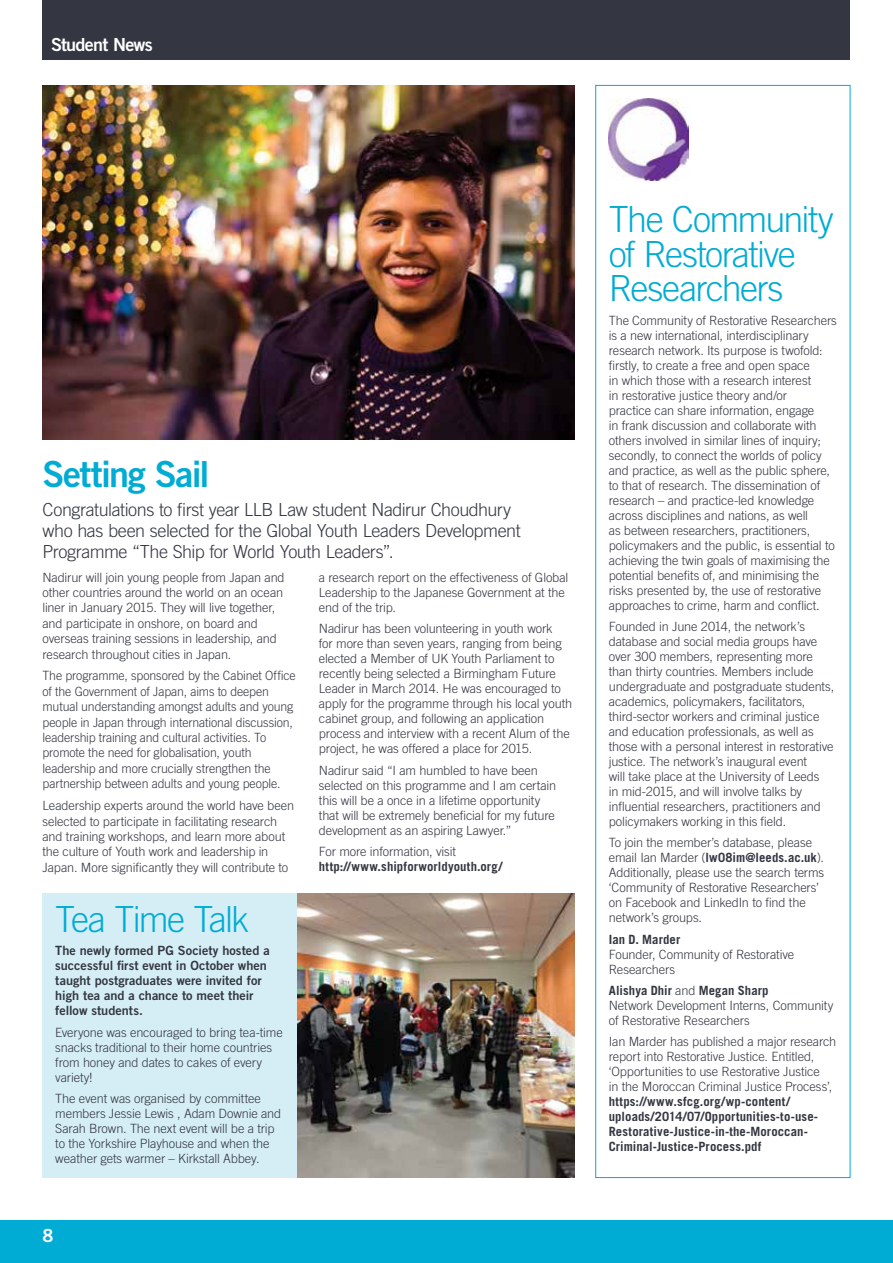
<style>
.page{position:relative;width:893px;height:1263px;background:#fff}
.page>*{position:absolute;margin:0;border:0;box-sizing:border-box;transform-origin:0 0}
.t1{font:300 36px/34.5px "Trade Gothic LT Std";letter-spacing:-.045em;color:#00acd4}
.t2{font:36px "Trade Gothic LT Std Bd 2";letter-spacing:-.04em;color:#00acd4}
.t3{font:300 18px/21px "Trade Gothic LT Std";letter-spacing:-.025em;color:#343741}
.t4{font:18px "Trade Gothic LT Std Bd 2";letter-spacing:-.04em;color:#fff}
.t5{font:300 12.75px/15px "Trade Gothic LT Std";letter-spacing:-.01em;color:#343741}
.t6{font:700 12.75px/15px "Trade Gothic LT Std";letter-spacing:.01em;color:#343741}
.t7{font:12.75px/15px "Trade Gothic LT Std Bd 2";color:#343741}
.s1{font-weight:700}
</style>
<div class="page">
<div style="left:0;top:1220px;width:893px;height:43px;background:#00acd4"></div>
<div style="left:43px;top:0;width:807px;height:60px;background:#343741"></div>
<img style="left:43px;top:85px;width:531px;height:354px">
<div style="left:43px;top:893px;width:255px;height:285px;background:#d5eef6"></div>
<img style="left:298px;top:893px;width:276px;height:285px">
<img style="left:609px;top:99px;width:79px;height:81px">
<h2 class="t4" style="left:51px;top:33px;width:103px">Student News</h2>
<h1 class="t2" style="left:43px;top:451px;width:168px">Setting Sail</h1>
<h2 class="t3" style="left:43px;top:499px;width:480px">Congratulations to first year LLB Law student Nadirur Choudhury who has been selected for the Global Youth Leaders Development<br>Programme “The Ship for World Youth Leaders”.</h2>
<p class="t5" style="left:43px;top:569px;width:244px;line-height:15.5px">Nadirur will join young people from Japan and other countries around the world on an ocean liner in January 2015. They will live together, and participate in onshore, on board and overseas training sessions in leadership, and research throughout cities in Japan.</p>
<p class="t5" style="left:43px;top:668px;width:255px;line-height:15.5px">The programme, sponsored by the Cabinet Office of the Government of Japan, aims to deepen mutual understanding amongst adults and young people in Japan through international discussion, leadership training and cultural activities. To promote the need for globalisation, youth leadership and more crucially strengthen the partnership between adults and young people.</p>
<p class="t5" style="left:43px;top:798px;width:253px;line-height:15.5px">Leadership experts around the world have been selected to participate in facilitating research and training workshops, and learn more about the culture of Youth work and leadership in Japan. More significantly they will contribute to</p>
<p class="t5" style="left:319px;top:569px;width:251px">a research report on the effectiveness of Global<br>Leadership to the Japanese Government at the end of the trip.</p>
<p class="t5" style="left:319px;top:621px;width:255px">Nadirur has been volunteering in youth work<br>for more than seven years, ranging from being elected a Member of UK Youth Parliament to recently being selected a Birmingham Future Leader in March 2014. He was encouraged to apply for the programme through his local youth cabinet group, and following an application process and interview with a recent Alum of the project, he was offered a place for 2015.</p>
<p class="t5" style="left:319px;top:762px;width:239px">Nadirur said “I am humbled to have been selected on this programme and I am certain this will be a once in a lifetime opportunity that will be extremely beneficial for my future development as an aspiring Lawyer.”</p>
<p class="t5" style="left:319px;top:844px;width:139px">For more information, visit</p>
<p class="t6" style="left:319px;top:859px;width:185px">http://www.shipforworldyouth.org/</p>
<h1 class="t1" style="left:55px;top:901px;width:195px">Tea Time Talk</h1>
<p class="t7" style="left:55px;top:943px;width:216px">The newly formed PG Society hosted a successful first event in October when taught postgraduates were invited for high tea and a chance to meet their fellow students.</p>
<p class="t5" style="left:55px;top:1024px;width:229px">Everyone was encouraged to bring tea-time snacks traditional to their home countries from honey and dates to cakes of every variety!</p>
<p class="t5" style="left:55px;top:1091px;width:228px">The event was organised by committee members Jessie Lewis , Adam Downie and Sarah Brown. The next event will be a trip to the Yorkshire Playhouse and when the weather gets warmer – Kirkstall Abbey.</p>
<h2 class="t4" style="left:43px;top:1224px;width:12px">8</h2>
<h1 class="t1" style="left:609px;top:202px;width:227px">The Community of Restorative<br>Researchers</h1>
<p class="t5" style="left:609px;top:312px;width:230px">The Community of Restorative Researchers is a new international, interdisciplinary research network. Its purpose is twofold: firstly, to create a free and open space<br>in which those with a research interest<br>in restorative justice theory and/or<br>practice can share information, engage<br>in frank discussion and collaborate with others involved in similar lines of inquiry; secondly, to connect the worlds of policy and practice, as well as the public sphere, to that of research. The dissemination of research – and practice-led knowledge across disciplines and nations, as well<br>as between researchers, practitioners, policymakers and the public, is essential to achieving the twin goals of maximising the potential benefits of, and minimising the risks presented by, the use of restorative approaches to crime, harm and conflict.</p>
<p class="t5" style="left:609px;top:619px;width:227px">Founded in June 2014, the network’s database and social media groups have over 300 members, representing more than thirty countries. Members include undergraduate and postgraduate students, academics, policymakers, facilitators, third-sector workers and criminal justice and education professionals, as well as those with a personal interest in restorative justice. The network’s inaugural event<br>will take place at the University of Leeds<br>in mid-2015, and will involve talks by influential researchers, practitioners and policymakers working in this field.</p>
<p class="t5" style="left:609px;top:835px;width:217px">To join the member’s database, please email Ian Marder (<span class="s1">lw08im@leeds.ac.uk</span>).<br>Additionally, please use the search terms ‘Community of Restorative Researchers’ on Facebook and LinkedIn to find the network’s groups.</p>
<p class="t6" style="left:609px;top:931px;width:73px">Ian D. Marder</p>
<p class="t5" style="left:609px;top:946px;width:187px">Founder, Community of Restorative<br>Researchers</p>
<p class="t5" style="left:609px;top:983px;width:226px"><span class="s1">Alishya Dhir</span> and <span class="s1">Megan Sharp<br></span>Network Development Interns, Community of Restorative Researchers</p>
<p class="t5" style="left:609px;top:1034px;width:229px">Ian Marder has published a major research report into Restorative Justice. Entitled, ‘Opportunities to use Restorative Justice<br>in the Moroccan Criminal Justice Process’,</p>
<p class="t6" style="left:609px;top:1094px;width:211px">https://www.sfcg.org/wp-content/ uploads/2014/07/Opportunities-to-use-Restorative-Justice-in-the-Moroccan-Criminal-Justice-Process.pdf</p>
</div>
